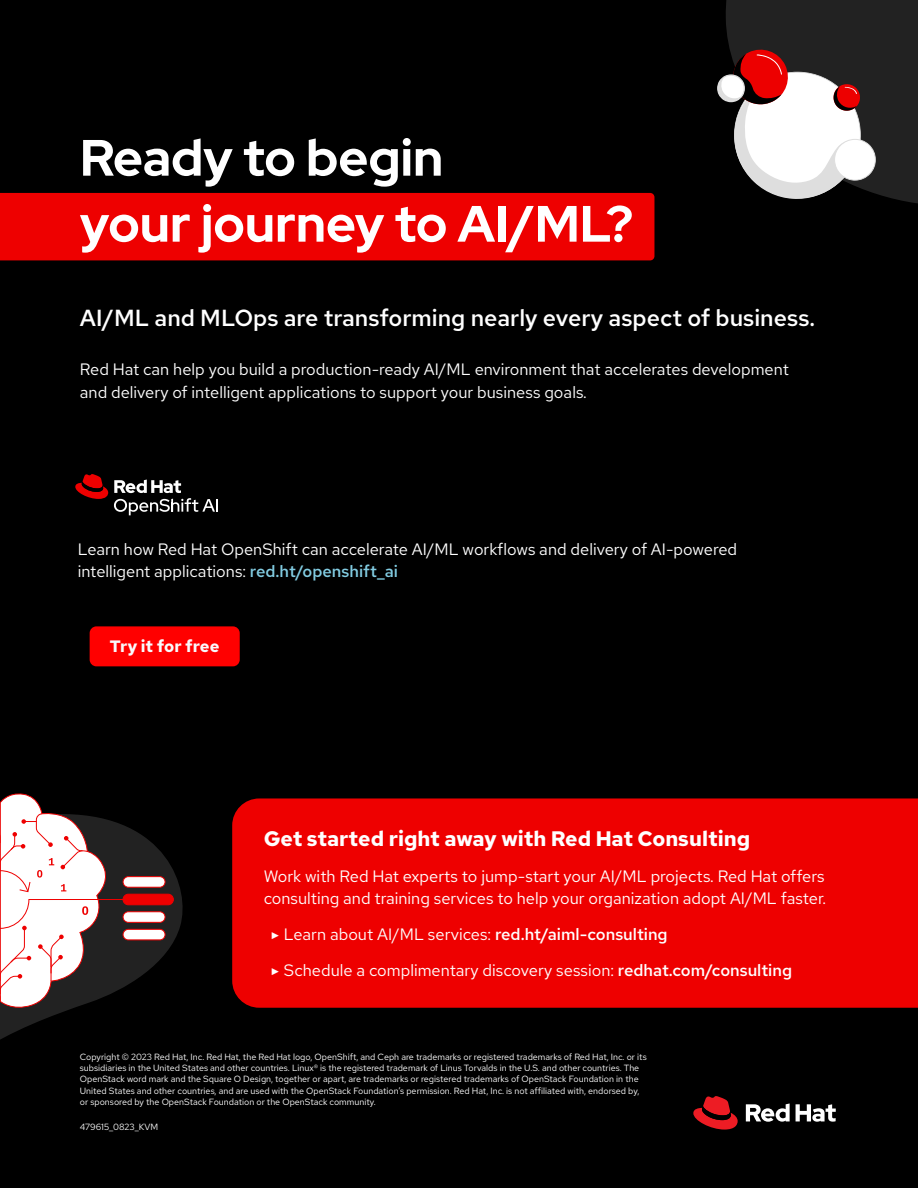
<style>
.page{position:relative;width:918px;height:1188px;background:#000}
.page>*{position:absolute;margin:0;border:0;box-sizing:border-box;transform-origin:0 0}
.t1{font:700 51px/66px "Red Hat Display";color:#fff}
.t2{font:500 23.25px "Red Hat Text";color:#fff}
.t3{font:700 21px "Red Hat Text";color:#fff}
.t4{font:16.5px/22.5px "Red Hat Text";color:#fff}
.t5{font:700 16.5px "Red Hat Text";color:#f9fafc}
.t6{font:9px/11.2px "Red Hat Text";color:#fff}
.s1{font-weight:500;color:#82cce2}
.s2{font-family:"Arial";font-size:9.9px}
.s3{font-weight:500}
</style>
<div class="page">
<svg style="left:693px;top:1096px;width:45px;height:34px"></svg>
<svg style="left:746px;top:1103px;width:90px;height:19px"></svg>
<div style="left:0;top:193px;width:654px;height:67px;background:#e00"></div>
<div style="left:232px;top:798px;width:686px;height:210px;background:#e00"></div>
<svg style="left:75px;top:474px;width:33px;height:25px"></svg>
<svg style="left:114px;top:480px;width:104px;height:35px"></svg>
<svg style="left:0;top:827px;width:183px;height:213px"></svg>
<div style="left:123px;top:894px;width:50px;height:11px;background:#e00;border-radius:5px"></div>
<div style="left:123px;top:894px;width:51px;height:11px;border:1px solid #e00;border-radius:5px"></div>
<div style="left:123px;top:877px;width:42px;height:10px;background:#fff;border-radius:5px"></div>
<div style="left:123px;top:876px;width:43px;height:12px;border:1px solid #e00;border-radius:5px"></div>
<div style="left:123px;top:912px;width:42px;height:10px;background:#fff;border-radius:5px"></div>
<div style="left:123px;top:911px;width:43px;height:12px;border:1px solid #e00;border-radius:5px"></div>
<div style="left:123px;top:929px;width:42px;height:11px;background:#fff;border-radius:5px"></div>
<div style="left:123px;top:929px;width:43px;height:11px;border:1px solid #e00;border-radius:5px"></div>
<svg style="left:0;top:793px;width:127px;height:215px;background:#a69a9a"></svg>
<svg style="left:717px;top:0;width:201px;height:204px;background:#6b5e5e"></svg>
<div style="left:90px;top:626px;width:150px;height:40px;background:#f00;border-radius:7px"></div>
<h1 class="t1" style="left:80px;top:124px;width:555px">Ready to begin<br>your journey to AI/ML?</h1>
<h2 class="t2" style="left:80px;top:302px;width:737px">AI/ML and MLOps are transforming nearly every aspect of business.</h2>
<h3 class="t4" style="left:80px;top:358px;width:710px">Red Hat can help you build a production-ready AI/ML environment that accelerates development and delivery of intelligent applications to support your business goals.</h3>
<h3 class="t4" style="left:78px;top:537px;width:661px">Learn how Red Hat OpenShift can accelerate AI/ML workflows and delivery of AI-powered intelligent applications: <span class="s1">red.ht/openshift_ai</span></h3>
<h3 class="t5" style="left:110px;top:635px;width:111px">Try it for free</h3>
<h3 class="t3" style="left:264px;top:824px;width:488px">Get started right away with Red Hat Consulting</h3>
<h3 class="t4" style="left:264px;top:864px;width:564px">Work with Red Hat experts to jump-start your AI/ML projects. Red Hat offers consulting and training services to help your organization adopt AI/ML faster.</h3>
<h3 class="t4" style="left:270px;top:916px;width:523px;line-height:36px"><span class="s2">►</span> Learn about AI/ML services: <span class="s3">red.ht/aiml-consulting<br></span><span class="s2">►</span> Schedule a complimentary discovery session: <span class="s3">redhat.com/consulting</span></h3>
<p class="t6" style="left:80px;top:1051px;width:568px">Copyright © 2023 Red Hat, Inc. Red Hat, the Red Hat logo, OpenShift, and Ceph are trademarks or registered trademarks of Red Hat, Inc. or its subsidiaries in the United States and other countries. Linux® is the registered trademark of Linus Torvalds in the U.S. and other countries. The OpenStack word mark and the Square O Design, together or apart, are trademarks or registered trademarks of OpenStack Foundation in the United States and other countries, and are used with the OpenStack Foundation’s permission. Red Hat, Inc. is not affiliated with, endorsed by, or sponsored by the OpenStack Foundation or the OpenStack community.</p>
<p class="t6" style="left:80px;top:1121px;width:80px">479615_0823_KVM</p>
</div>
